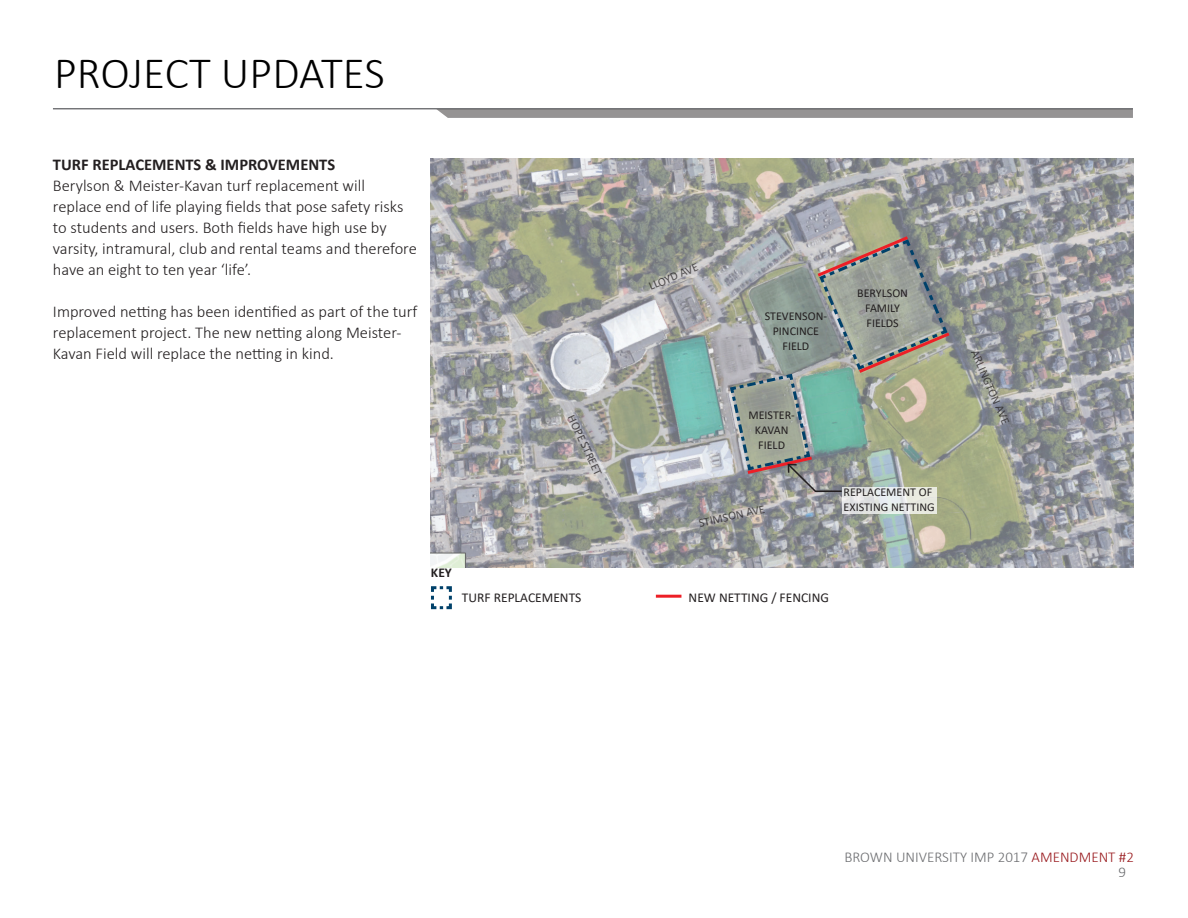
<style>
.page{position:relative;width:1188px;height:918px;background:#fff}
.page>*{position:absolute;margin:0;border:0;box-sizing:border-box;transform-origin:0 0}
.t1{font:300 45px "Calibri";letter-spacing:-.005em;color:#000}
.t2{font:300 16.5px/21px "Calibri";color:#231f20}
.t3{font:700 16.5px "Calibri";color:#231f20}
.t4{font:300 15px/14.7px "Calibri";color:#6c6d70}
.t5{font:13.5px "Calibri";color:#231f20}
.t6{font:700 13.5px "Calibri";color:#231f20}
.t7{font:12px/15px "Calibri";color:#231f20;text-align:center}
.s1{color:#991a1e}
</style>
<div class="page">
<hr style="left:53px;top:108px;width:1080px;height:1px;background:#6c6d70">
<svg style="left:436px;top:109px;width:697px;height:9px;background:#949292"></svg>
<img style="left:431px;top:158px;width:703px;height:409px">
<svg style="left:842px;top:493px;width:95px;height:21px;background:#e5e7e4"></svg>
<svg style="left:431px;top:586px;width:21px;height:24px"></svg>
<hr style="left:656px;top:595px;width:25px;height:3px;background:#ed1f26">
<svg style="left:728px;top:234px;width:225px;height:259px;background:#9aa399"></svg>
<h1 class="t1" style="left:54px;top:45px;width:332px">PROJECT UPDATES</h1>
<p class="t3" style="left:53px;top:153px;width:284px">TURF REPLACEMENTS &amp; IMPROVEMENTS</p>
<p class="t2" style="left:53px;top:175px;width:365px">Berylson &amp; Meister-Kavan turf replacement will replace end of life playing fields that pose safety risks to students and users. Both fields have high use by varsity, intramural, club and rental teams and therefore have an eight to ten year ‘life’.</p>
<p class="t2" style="left:53px;top:301px;width:366px">Improved netting has been identified as part of the turf replacement project. The new netting along Meister-<br>Kavan Field will replace the netting in kind.</p>
<p class="t7" style="left:646px;top:280px;width:54px;rotate:-23deg">LLOYD AVE</p>
<p class="t7" style="left:765px;top:308px;width:64px">STEVENSON-<br>PINCINCE<br>FIELD</p>
<p class="t7" style="left:857px;top:286px;width:52px">BERYLSON<br>FAMILY<br>FIELDS</p>
<p class="t7" style="left:578px;top:412px;width:67px;rotate:65deg">HOPE STREET</p>
<p class="t7" style="left:748px;top:408px;width:48px">MEISTER-<br>KAVAN<br>FIELD</p>
<p class="t7" style="left:697px;top:515px;width:69px;rotate:-12deg">STIMSON AVE</p>
<p class="t7" style="left:844px;top:484px;width:93px;text-align:left">REPLACEMENT OF<br>EXISTING NETTING</p>
<p class="t6" style="left:431px;top:563px;width:22px">KEY</p>
<p class="t5" style="left:462px;top:588px;width:121px">TURF REPLACEMENTS</p>
<p class="t5" style="left:689px;top:588px;width:142px">NEW NETTING / FENCING</p>
<p class="t7" style="left:982px;top:347px;width:81px;rotate:67deg">ARLINGTON AVE</p>
<p class="t4" style="left:1118px;top:850px;width:17px;text-indent:-274px">BROWN UNIVERSITY IMP 2017 <span class="s1">AMENDMENT #2<br></span>9</p>
</div>
